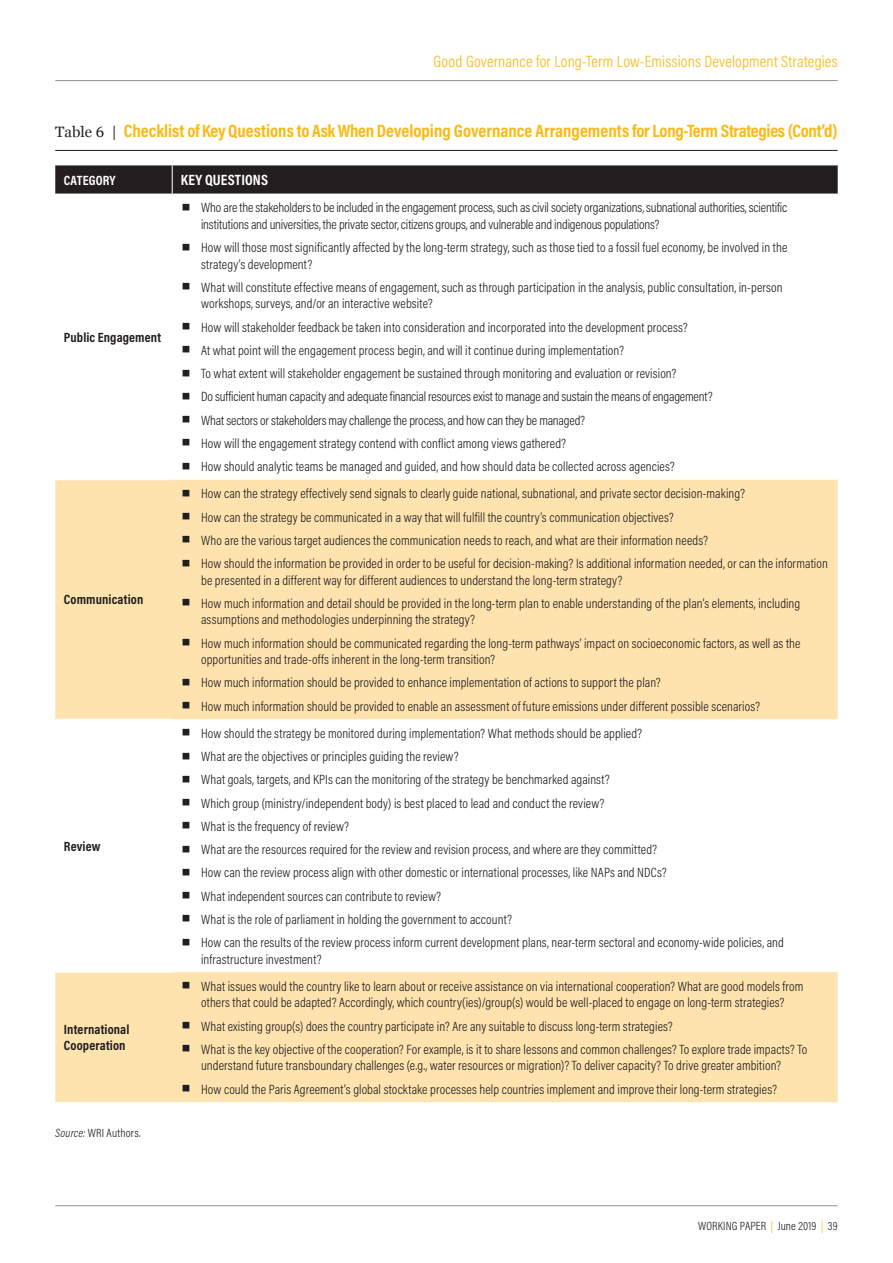
<style>
.page{position:relative;width:893px;height:1263px;background:#fff}
.page>*{position:absolute;margin:0;border:0;box-sizing:border-box;transform-origin:0 0}
.WP_Box_Head{font:700 18px "Acumin Pro Cond";color:#fcb814}
.t1{font:300 16.5px "Acumin Pro Cond";letter-spacing:.01em;color:#fcb814}
.Heading_5{font:700 15px "Acumin Pro Cond";letter-spacing:.01em;color:#fff}
.t2{font:300 13.5px/16.5px "Acumin Pro Cond";letter-spacing:.005em;color:#231f20}
.t3{font:300 13.5px/16.5px "Acumin Pro Cond";letter-spacing:-.015em;color:#231f20}
.Heading_5-2{font:700 13.5px/16.5px "Acumin Pro Cond";letter-spacing:.01em;color:#231f20}
.Heading_5-3{font:700 13.5px "Acumin Pro Cond";letter-spacing:.01em;color:#fff}
.WP_Source{font:300 12px "Acumin Pro Cond";letter-spacing:.015em;color:#231f20}
.s1{font-family:"Georgia";font-weight:400;font-size:15px;color:#231f20}
.s2{font-style:italic}
.s3{font-family:"Georgia";font-weight:400;font-size:30px}
.s4{color:#fcb814}
</style>
<div class="page">
<hr style="left:55px;top:1205px;width:783px;height:1px;background:#94948a">
<hr style="left:55px;top:80px;width:783px;height:1px;background:#94948a">
<hr style="left:55px;top:150px;width:783px;height:1px;background:#231f20">
<svg style="left:55px;top:480px;width:783px;height:622px;fill:#fee3af"></svg>
<hr style="left:55px;top:719px;width:117px;height:1px;background:#fff">
<hr style="left:55px;top:972px;width:117px;height:1px;background:#fff">
<svg style="left:55px;top:165px;width:783px;height:29px;background:#2a2627"></svg>
<p class="t1" style="left:434px;top:51px;width:406px">Good Governance for Long-Term Low-Emissions Development Strategies</p>
<p class="WP_Box_Head" style="left:55px;top:118px;width:784px"><span class="s1">Table 6 |</span> Checklist of Key Questions to Ask When Developing Governance Arrangements for Long-Term Strategies (Cont’d)</p>
<p class="Heading_5-3" style="left:64px;top:171px;width:53px">CATEGORY</p>
<p class="Heading_5" style="left:181px;top:170px;width:89px">KEY QUESTIONS</p>
<p class="Heading_5-2" style="left:64px;top:328px;width:99px">Public Engagement</p>
<p class="Heading_5-2" style="left:64px;top:591px;width:81px">Communication</p>
<p class="Heading_5-2" style="left:64px;top:837px;width:38px">Review</p>
<p class="Heading_5-2" style="left:64px;top:1020px;width:67px">International<br>Cooperation</p>
<p class="WP_Source" style="left:55px;top:1125px;width:87px"><span class="s2">Source:</span> WRI Authors.</p>
<p class="t3" style="left:201px;top:199px;width:588px;text-indent:-20px"><span class="s3">▪</span> Who are the stakeholders to be included in the engagement process, such as civil society organizations, subnational authorities, scientific institutions and universities, the private sector, citizens groups, and vulnerable and indigenous populations?</p>
<p class="t2" style="left:201px;top:239px;width:588px;text-indent:-20px"><span class="s3">▪</span> How will those most significantly affected by the long-term strategy, such as those tied to a fossil fuel economy, be involved in the strategy’s development?</p>
<p class="t2" style="left:201px;top:279px;width:583px;text-indent:-20px"><span class="s3">▪</span> What will constitute effective means of engagement, such as through participation in the analysis, public consultation, in-person workshops, surveys, and/or an interactive website?</p>
<p class="t2" style="left:181px;top:318px;width:508px"><span class="s3">▪</span> How will stakeholder feedback be taken into consideration and incorporated into the development process?</p>
<p class="t2" style="left:181px;top:342px;width:445px"><span class="s3">▪</span> At what point will the engagement process begin, and will it continue during implementation?</p>
<p class="t2" style="left:181px;top:365px;width:497px"><span class="s3">▪</span> To what extent will stakeholder engagement be sustained through monitoring and evaluation or revision?</p>
<p class="t3" style="left:181px;top:388px;width:533px"><span class="s3">▪</span> Do sufficient human capacity and adequate financial resources exist to manage and sustain the means of engagement?</p>
<p class="t3" style="left:181px;top:411px;width:406px"><span class="s3">▪</span> What sectors or stakeholders may challenge the process, and how can they be managed?</p>
<p class="t2" style="left:181px;top:435px;width:387px"><span class="s3">▪</span> How will the engagement strategy contend with conflict among views gathered?</p>
<p class="t2" style="left:181px;top:458px;width:495px"><span class="s3">▪</span> How should analytic teams be managed and guided, and how should data be collected across agencies?</p>
<p class="t2" style="left:181px;top:485px;width:566px"><span class="s3">▪</span> How can the strategy effectively send signals to clearly guide national, subnational, and private sector decision-making?</p>
<p class="t2" style="left:181px;top:508px;width:494px"><span class="s3">▪</span> How can the strategy be communicated in a way that will fulfill the country’s communication objectives?</p>
<p class="t2" style="left:181px;top:532px;width:529px"><span class="s3">▪</span> Who are the various target audiences the communication needs to reach, and what are their information needs?</p>
<p class="t2" style="left:201px;top:555px;width:628px;text-indent:-20px"><span class="s3">▪</span> How should the information be provided in order to be useful for decision-making? Is additional information needed, or can the information be presented in a different way for different audiences to understand the long-term strategy?</p>
<p class="t2" style="left:201px;top:595px;width:601px;text-indent:-20px"><span class="s3">▪</span> How much information and detail should be provided in the long-term plan to enable understanding of the plan’s elements, including assumptions and methodologies underpinning the strategy?</p>
<p class="t2" style="left:201px;top:634px;width:601px;text-indent:-20px"><span class="s3">▪</span> How much information should be communicated regarding the long-term pathways’ impact on socioeconomic factors, as well as the opportunities and trade-offs inherent in the long-term transition?</p>
<p class="t2" style="left:181px;top:674px;width:481px"><span class="s3">▪</span> How much information should be provided to enhance implementation of actions to support the plan?</p>
<p class="t2" style="left:181px;top:697px;width:581px"><span class="s3">▪</span> How much information should be provided to enable an assessment of future emissions under different possible scenarios?</p>
<p class="t2" style="left:181px;top:725px;width:463px"><span class="s3">▪</span> How should the strategy be monitored during implementation? What methods should be applied?</p>
<p class="t2" style="left:181px;top:748px;width:279px"><span class="s3">▪</span> What are the objectives or principles guiding the review?</p>
<p class="t2" style="left:181px;top:771px;width:430px"><span class="s3">▪</span> What goals, targets, and KPIs can the monitoring of the strategy be benchmarked against?</p>
<p class="t2" style="left:181px;top:794px;width:425px"><span class="s3">▪</span> Which group (ministry/independent body) is best placed to lead and conduct the review?</p>
<p class="t2" style="left:181px;top:818px;width:170px"><span class="s3">▪</span> What is the frequency of review?</p>
<p class="t2" style="left:181px;top:841px;width:478px"><span class="s3">▪</span> What are the resources required for the review and revision process, and where are they committed?</p>
<p class="t2" style="left:181px;top:864px;width:487px"><span class="s3">▪</span> How can the review process align with other domestic or international processes, like NAPs and NDCs?</p>
<p class="t2" style="left:181px;top:887px;width:262px"><span class="s3">▪</span> What independent sources can contribute to review?</p>
<p class="t2" style="left:181px;top:911px;width:333px"><span class="s3">▪</span> What is the role of parliament in holding the government to account?</p>
<p class="t2" style="left:201px;top:934px;width:584px;text-indent:-20px"><span class="s3">▪</span> How can the results of the review process inform current development plans, near-term sectoral and economy-wide policies, and infrastructure investment?</p>
<p class="t2" style="left:181px;top:978px;width:624px;text-align:center"><span class="s3">▪</span> What issues would the country like to learn about or receive assistance on via international cooperation? What are good models from others that could be adapted? Accordingly, which country(ies)/group(s) would be well-placed to engage on long-term strategies?</p>
<p class="t2" style="left:181px;top:1017px;width:493px"><span class="s3">▪</span> What existing group(s) does the country participate in? Are any suitable to discuss long-term strategies?</p>
<p class="t2" style="left:181px;top:1041px;width:628px;text-align:center"><span class="s3">▪</span> What is the key objective of the cooperation? For example, is it to share lessons and common challenges? To explore trade impacts? To understand future transboundary challenges (e.g., water resources or migration)? To deliver capacity? To drive greater ambition?</p>
<p class="t2" style="left:181px;top:1080px;width:598px"><span class="s3">▪</span> How could the Paris Agreement’s global stocktake processes help countries implement and improve their long-term strategies?</p>
<p class="WP_Source" style="left:698px;top:1218px;width:141px">WORKING PAPER <span class="s4">|</span> June 2019 <span class="s4">|</span> 39</p>
</div>
